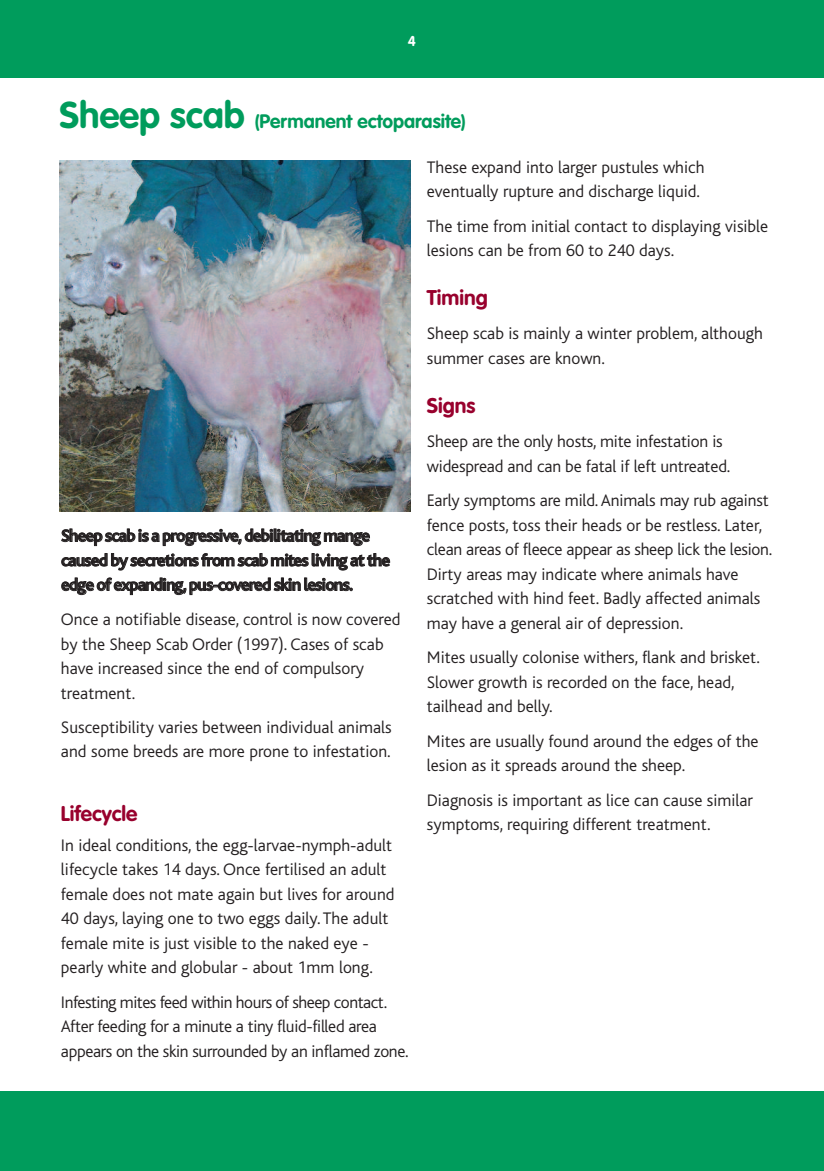
<style>
.page{position:relative;width:824px;height:1171px;background:#fff}
.page>*{position:absolute;margin:0;border:0;box-sizing:border-box;transform-origin:0 0}
.t1{font:700 21px "VAG Rounded";color:#98012d}
.t2{font:700 19.25px "VAG Rounded";color:#009c5c}
.t3{font:300 17.5px/24.5px "Bliss";color:#231f20}
.t4{font:300 17.5px/24.5px "Bliss";letter-spacing:-.02em;color:#231f20}
.t5{font:700 17.5px/24.5px "Bliss";letter-spacing:-.045em;color:#231f20}
.t6{font:700 14px "VAG Rounded";color:#fff}
.s1{font-size:36.75px}
</style>
<div class="page">
<div style="left:0;top:0;width:823px;height:77px;background:#009c5c"></div>
<div style="left:0;top:1091px;width:823px;height:80px;background:#009c5c"></div>
<img style="left:60px;top:161px;width:350px;height:351px">
<p class="t6" style="left:408px;top:35px;width:10px">4</p>
<p class="t2" style="left:60px;top:113px;width:408px"><span class="s1">Sheep scab</span> (Permanent ectoparasite)</p>
<p class="t5" style="left:61px;top:525px;width:330px">Sheep scab is a progressive, debilitating mange caused by secretions from scab mites living at the edge of expanding, pus-covered skin lesions.</p>
<p class="t3" style="left:61px;top:608px;width:341px">Once a notifiable disease, control is now covered by the Sheep Scab Order (1997). Cases of scab have increased since the end of compulsory treatment.</p>
<p class="t3" style="left:61px;top:716px;width:332px">Susceptibility varies between individual animals and some breeds are more prone to infestation.</p>
<p class="t1" style="left:61px;top:805px;width:78px">Lifecycle</p>
<p class="t3" style="left:61px;top:834px;width:335px">In ideal conditions, the egg-larvae-nymph-adult lifecycle takes 14 days. Once fertilised an adult female does not mate again but lives for around 40 days, laying one to two eggs daily. The adult female mite is just visible to the naked eye - pearly white and globular - about 1mm long.</p>
<p class="t4" style="left:61px;top:991px;width:349px">Infesting mites feed within hours of sheep contact.<br>After feeding for a minute a tiny fluid-filled area appears on the skin surrounded by an inflamed zone.</p>
<p class="t3" style="left:427px;top:156px;width:279px">These expand into larger pustules which eventually rupture and discharge liquid.</p>
<p class="t3" style="left:427px;top:215px;width:343px">The time from initial contact to displaying visible lesions can be from 60 to 240 days.</p>
<p class="t1" style="left:427px;top:289px;width:63px">Timing</p>
<p class="t3" style="left:427px;top:323px;width:337px">Sheep scab is mainly a winter problem, although summer cases are known.</p>
<p class="t1" style="left:427px;top:397px;width:50px">Signs</p>
<p class="t3" style="left:427px;top:431px;width:305px">Sheep are the only hosts, mite infestation is widespread and can be fatal if left untreated.</p>
<p class="t3" style="left:427px;top:490px;width:347px">Early symptoms are mild.Animals may rub against fence posts, toss their heads or be restless. Later, clean areas of fleece appear as sheep lick the lesion.<br>Dirty areas may indicate where animals have scratched with hind feet. Badly affected animals may have a general air of depression.</p>
<p class="t3" style="left:427px;top:647px;width:335px">Mites usually colonise withers, flank and brisket.<br>Slower growth is recorded on the face, head, tailhead and belly.</p>
<p class="t3" style="left:427px;top:730px;width:333px">Mites are usually found around the edges of the lesion as it spreads around the sheep.</p>
<p class="t3" style="left:427px;top:789px;width:328px">Diagnosis is important as lice can cause similar symptoms, requiring different treatment.</p>
</div>
